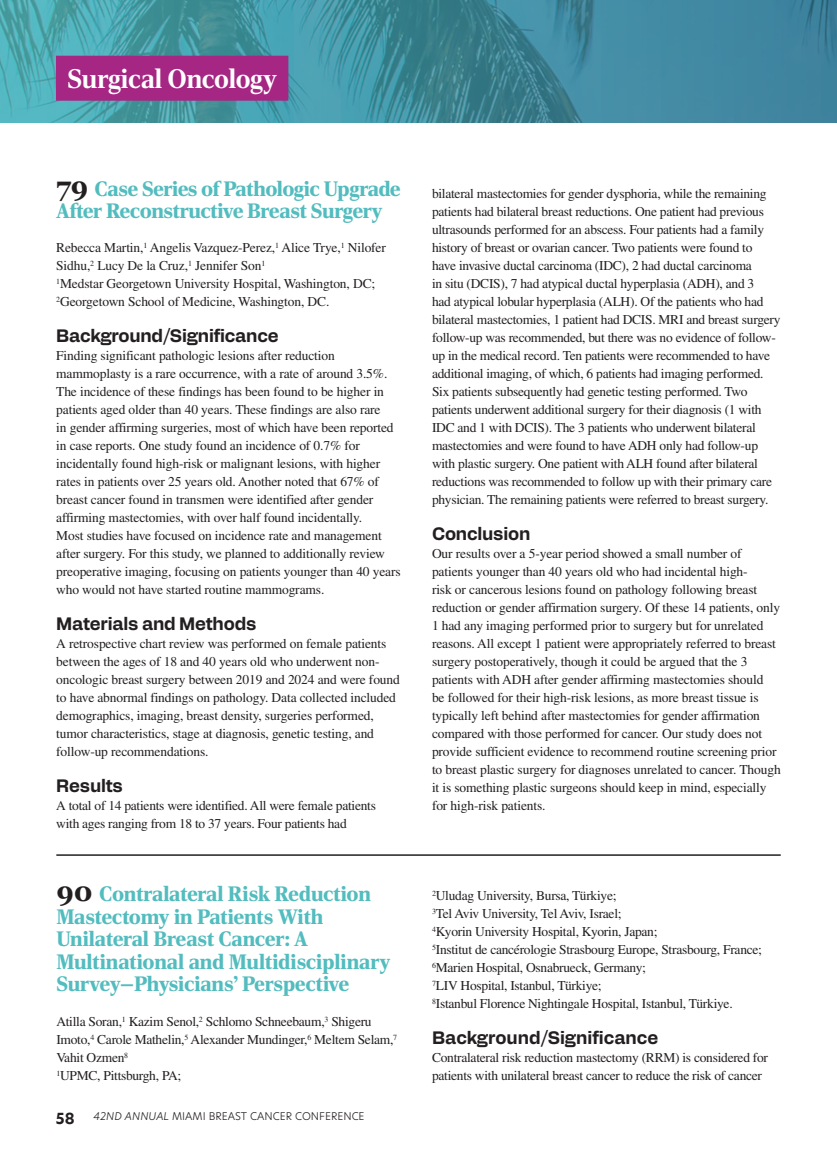
<style>
.page{position:relative;width:837px;height:1161px;background:#fff}
.page>*{position:absolute;margin:0;border:0;box-sizing:border-box;transform-origin:0 0}
.t1{font:700 27px "Rocky";color:#fff}
.t2{font:900 21px/22.5px "Rocky";color:#52bcbe}
.Subhead{font:700 18px "Alfabet";letter-spacing:-.01em;color:#231f20}
.Text_No_Indent{font:13.5px/18px "Times LT Std";letter-spacing:-.01em;color:#231f20}
.Author{font:13.5px/18px "Times LT Std";letter-spacing:-.02em;color:#231f20}
.t3{font:300 10.5px "New Hero";color:#231f20}
.s1{font-family:"Georgia";font-weight:700;font-size:27px;color:#231f20}
.s2{font-weight:700;font-size:15px}
.s3{font-style:italic}
</style>
<div class="page">
<svg style="left:0;top:0;width:837px;height:123px;background:#428fa1"></svg>
<div style="left:56px;top:56px;width:232px;height:45px;background:#a52683"></div>
<hr style="left:56px;top:854px;width:725px;height:2px;background:#231f20">
<h1 class="t1" style="left:67px;top:63px;width:211px">Surgical Oncology</h1>
<p class="t2" style="left:56px;top:177px;width:346px"><span class="s1">79</span> Case Series of Pathologic Upgrade<br>After Reconstructive Breast Surgery</p>
<p class="Author" style="left:56px;top:238px;width:331px">Rebecca Martin,<sup>1</sup> Angelis Vazquez-Perez,<sup>1</sup> Alice Trye,<sup>1</sup> Nilofer<br>Sidhu,<sup>2</sup> Lucy De la Cruz,<sup>1</sup> Jennifer Son<sup>1</sup></p>
<p class="Author" style="left:56px;top:274px;width:321px"><sup>1</sup>Medstar Georgetown University Hospital, Washington, DC;</p>
<p class="Author" style="left:56px;top:292px;width:275px"><sup>2</sup>Georgetown School of Medicine, Washington, DC.</p>
<p class="Subhead" style="left:56px;top:322px;width:224px">Background/Significance</p>
<p class="Text_No_Indent" style="left:56px;top:346px;width:346px">Finding significant pathologic lesions after reduction mammoplasty is a rare occurrence, with a rate of around 3.5%.<br>The incidence of these findings has been found to be higher in patients aged older than 40 years. These findings are also rare<br>in gender affirming surgeries, most of which have been reported in case reports. One study found an incidence of 0.7% for incidentally found high-risk or malignant lesions, with higher rates in patients over 25 years old. Another noted that 67% of breast cancer found in transmen were identified after gender affirming mastectomies, with over half found incidentally.<br>Most studies have focused on incidence rate and management after surgery. For this study, we planned to additionally review preoperative imaging, focusing on patients younger than 40 years who would not have started routine mammograms.</p>
<p class="Subhead" style="left:56px;top:610px;width:202px">Materials and Methods</p>
<p class="Text_No_Indent" style="left:56px;top:634px;width:345px">A retrospective chart review was performed on female patients between the ages of 18 and 40 years old who underwent non&shy;oncologic breast surgery between 2019 and 2024 and were found to have abnormal findings on pathology. Data collected included demographics, imaging, breast density, surgeries performed, tumor characteristics, stage at diagnosis, genetic testing, and follow-up recommendations.</p>
<p class="Subhead" style="left:56px;top:772px;width:68px">Results</p>
<p class="Text_No_Indent" style="left:56px;top:796px;width:321px">A total of 14 patients were identified. All were female patients with ages ranging from 18 to 37 years. Four patients had</p>
<p class="t2" style="left:56px;top:883px;width:335px"><span class="s1">90</span> Contralateral Risk Reduction<br>Mastectomy in Patients With<br>Unilateral Breast Cancer: A<br>Multinational and Multidisciplinary<br>Survey—Physicians’ Perspective</p>
<p class="Author" style="left:56px;top:1012px;width:342px">Atilla Soran,<sup>1</sup> Kazim Senol,<sup>2</sup> Schlomo Schneebaum,<sup>3</sup> Shigeru<br>Imoto,<sup>4</sup> Carole Mathelin,<sup>5</sup> Alexander Mundinger,<sup>6</sup> Meltem Selam,<sup>7<br></sup>Vahit Ozmen<sup>8</sup></p>
<p class="Author" style="left:56px;top:1066px;width:126px"><sup>1</sup>UPMC, Pittsburgh, PA;</p>
<p class="t3" style="left:56px;top:1109px;width:310px"><span class="s2">58</span> <span class="s3">42ND ANNUAL</span> MIAMI BREAST CANCER CONFERENCE</p>
<p class="Text_No_Indent" style="left:432px;top:184px;width:350px">bilateral mastectomies for gender dysphoria, while the remaining patients had bilateral breast reductions. One patient had previous ultrasounds performed for an abscess. Four patients had a family history of breast or ovarian cancer. Two patients were found to<br>have invasive ductal carcinoma (IDC), 2 had ductal carcinoma<br>in situ (DCIS), 7 had atypical ductal hyperplasia (ADH), and 3<br>had atypical lobular hyperplasia (ALH). Of the patients who had bilateral mastectomies, 1 patient had DCIS. MRI and breast surgery follow-up was recommended, but there was no evidence of follow&shy;up in the medical record. Ten patients were recommended to have additional imaging, of which, 6 patients had imaging performed.<br>Six patients subsequently had genetic testing performed. Two patients underwent additional surgery for their diagnosis (1 with IDC and 1 with DCIS). The 3 patients who underwent bilateral mastectomies and were found to have ADH only had follow-up with plastic surgery. One patient with ALH found after bilateral reductions was recommended to follow up with their primary care physician. The remaining patients were referred to breast surgery.</p>
<p class="Subhead" style="left:432px;top:520px;width:100px">Conclusion</p>
<p class="Text_No_Indent" style="left:432px;top:544px;width:350px">Our results over a 5-year period showed a small number of patients younger than 40 years old who had incidental high-<br>risk or cancerous lesions found on pathology following breast reduction or gender affirmation surgery. Of these 14 patients, only 1 had any imaging performed prior to surgery but for unrelated reasons. All except 1 patient were appropriately referred to breast surgery postoperatively, though it could be argued that the 3 patients with ADH after gender affirming mastectomies should<br>be followed for their high-risk lesions, as more breast tissue is typically left behind after mastectomies for gender affirmation compared with those performed for cancer. Our study does not provide sufficient evidence to recommend routine screening prior to breast plastic surgery for diagnoses unrelated to cancer. Though it is something plastic surgeons should keep in mind, especially for high-risk patients.</p>
<p class="Author" style="left:432px;top:886px;width:186px"><sup>2</sup>Uludag University, Bursa, Türkiye;</p>
<p class="Author" style="left:432px;top:904px;width:191px"><sup>3</sup>Tel Aviv University, Tel Aviv, Israel;</p>
<p class="Author" style="left:432px;top:922px;width:227px"><sup>4</sup>Kyorin University Hospital, Kyorin, Japan;</p>
<p class="Author" style="left:432px;top:940px;width:331px"><sup>5</sup>Institut de cancérologie Strasbourg Europe, Strasbourg, France;</p>
<p class="Author" style="left:432px;top:958px;width:215px"><sup>6</sup>Marien Hospital, Osnabrueck, Germany;</p>
<p class="Author" style="left:432px;top:976px;width:171px"><sup>7</sup>LIV Hospital, Istanbul, Türkiye;</p>
<p class="Author" style="left:432px;top:994px;width:302px"><sup>8</sup>Istanbul Florence Nightingale Hospital, Istanbul, Türkiye.</p>
<p class="Subhead" style="left:432px;top:1024px;width:228px">Background/Significance</p>
<p class="Text_No_Indent" style="left:432px;top:1048px;width:338px">Contralateral risk reduction mastectomy (RRM) is considered for patients with unilateral breast cancer to reduce the risk of cancer</p>
</div>
